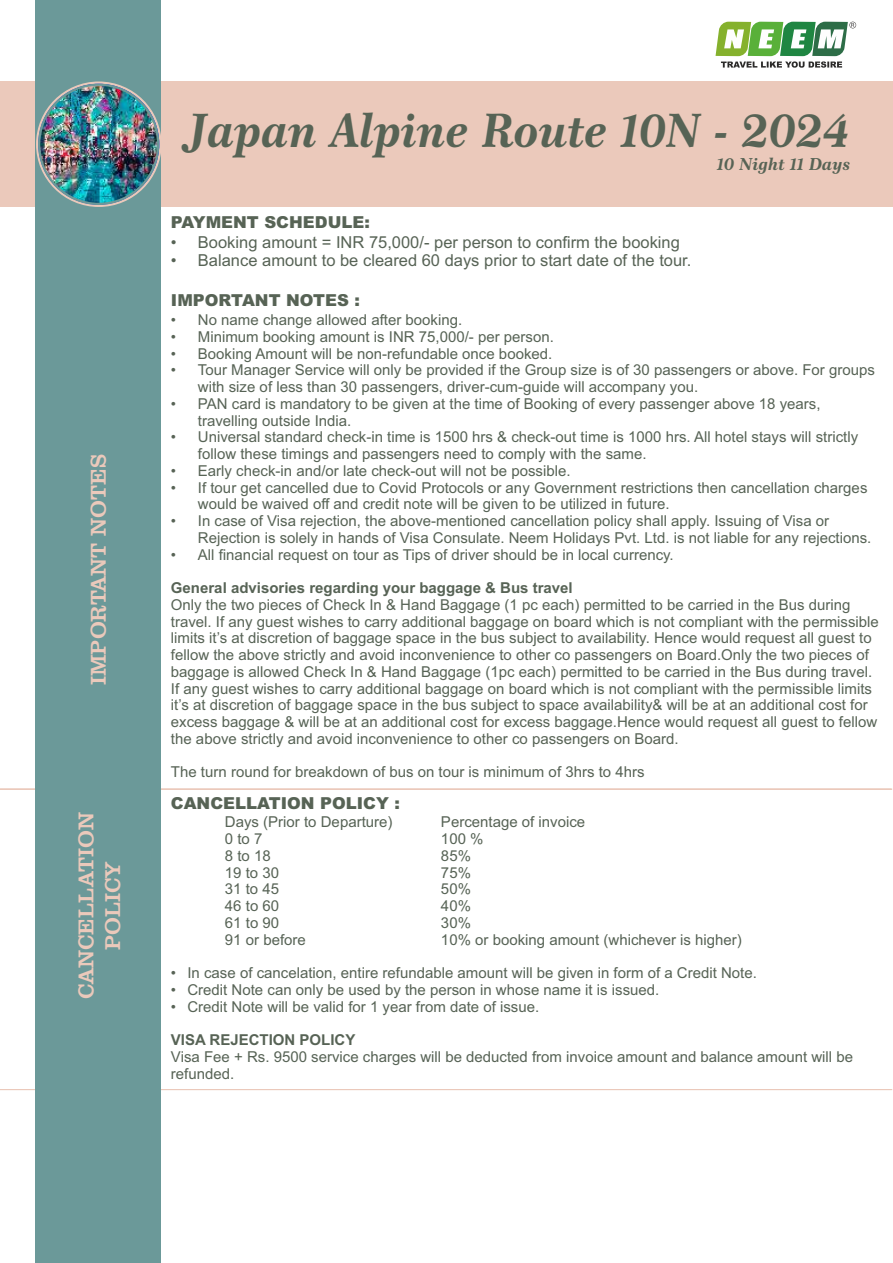
<style>
.page{position:relative;width:893px;height:1263px;background:#fff}
.page>*{position:absolute;margin:0;border:0;box-sizing:border-box;transform-origin:0 0}
.t1{font:46.5px "Century 751 BT Bold Italic B";color:#576355;scale:.95 1}
.t2{font:22.05px/26.4px "Clarendon BT";color:#ebc9bb;text-align:center}
.t3{font:16.65px "Century 751 BT Bold Italic B";color:#576355}
.t4{font:16.5px "Arial";color:#576355}
.t5{font:900 16.5px "Arial";color:#576355}
.t6{font:15px/16.8px "Arial";color:#576355}
.t7{font:700 15px "Arial";color:#576355}
</style>
<div class="page">
<hr style="left:0;top:789px;width:892px;height:1px;background:#ebc9bb">
<hr style="left:0;top:1089px;width:892px;height:1px;background:#ebc9bb">
<div style="left:0;top:81px;width:893px;height:126px;background:#ebc9bb"></div>
<div style="left:35px;top:0;width:126px;height:1263px;background:#6b9999"></div>
<svg style="left:715px;top:22px;width:141px;height:46px"></svg>
<svg style="left:36px;top:81px;width:126px;height:126px"></svg>
<img style="left:39px;top:85px;width:119px;height:119px;border-radius:50%">
<div style="left:38px;top:84px;width:121px;height:121px;border:2px solid #6b9999;border-radius:50%"></div>
<h2 class="t2" style="left:87px;top:685px;width:232px;rotate:-90deg">IMPORTANT NOTES</h2>
<h2 class="t2" style="left:75px;top:999px;width:189px;rotate:-90deg">CANCELLATION<br>POLICY</h2>
<h1 class="t1" style="left:186px;top:112px;width:701px">Japan Alpine Route 10N - 2024</h1>
<p class="t3" style="left:717px;top:157px;width:135px">10 Night 11 Days</p>
<p class="t5" style="left:171px;top:216px;width:200px">PAYMENT SCHEDULE:</p>
<p class="t4" style="left:171px;top:236px;width:510px">• Booking amount = INR 75,000/- per person to confirm the booking</p>
<p class="t4" style="left:171px;top:254px;width:522px">• Balance amount to be cleared 60 days prior to start date of the tour.</p>
<p class="t5" style="left:171px;top:294px;width:190px">IMPORTANT NOTES :</p>
<p class="t6" style="left:171px;top:313px;width:293px">• No name change allowed after booking.</p>
<p class="t6" style="left:171px;top:329px;width:384px">• Minimum booking amount is INR 75,000/- per person.</p>
<p class="t6" style="left:171px;top:346px;width:383px">• Booking Amount will be non-refundable once booked.</p>
<p class="t6" style="left:198px;top:363px;width:678px;text-indent:-27px">• Tour Manager Service will only be provided if the Group size is of 30 passengers or above. For groups with size of less than 30 passengers, driver-cum-guide will accompany you.</p>
<p class="t6" style="left:198px;top:396px;width:624px;text-indent:-27px">• PAN card is mandatory to be given at the time of Booking of every passenger above 18 years, travelling outside India.</p>
<p class="t6" style="left:198px;top:430px;width:662px;text-indent:-27px">• Universal standard check-in time is 1500 hrs &amp; check-out time is 1000 hrs. All hotel stays will strictly follow these timings and passengers need to comply with the same.</p>
<p class="t6" style="left:171px;top:463px;width:401px">• Early check-in and/or late check-out will not be possible.</p>
<p class="t6" style="left:198px;top:480px;width:671px;text-indent:-27px">• If tour get cancelled due to Covid Protocols or any Government restrictions then cancellation charges would be waived off and credit note will be given to be utilized in future.</p>
<p class="t6" style="left:198px;top:514px;width:675px;text-indent:-27px">• In case of Visa rejection, the above-mentioned cancellation policy shall apply. Issuing of Visa or<br>Rejection is solely in hands of Visa Consulate. Neem Holidays Pvt. Ltd. is not liable for any rejections.</p>
<p class="t6" style="left:171px;top:547px;width:504px">• All financial request on tour as Tips of driver should be in local currency.</p>
<p class="t7" style="left:171px;top:582px;width:403px">General advisories regarding your baggage &amp; Bus travel</p>
<p class="t6" style="left:171px;top:598px;width:709px">Only the two pieces of Check In &amp; Hand Baggage (1 pc each) permitted to be carried in the Bus during travel. If any guest wishes to carry additional baggage on board which is not compliant with the permissible limits it’s at discretion of baggage space in the bus subject to availability. Hence would request all guest to fellow the above strictly and avoid inconvenience to other co passengers on Board.Only the two pieces of baggage is allowed Check In &amp; Hand Baggage (1pc each) permitted to be carried in the Bus during travel.<br>If any guest wishes to carry additional baggage on board which is not compliant with the permissible limits it’s at discretion of baggage space in the bus subject to space availability&amp; will be at an additional cost for excess baggage &amp; will be at an additional cost for excess baggage.Hence would request all guest to fellow the above strictly and avoid inconvenience to other co passengers on Board.</p>
<p class="t6" style="left:171px;top:765px;width:475px">The turn round for breakdown of bus on tour is minimum of 3hrs to 4hrs</p>
<p class="t5" style="left:171px;top:797px;width:230px">CANCELLATION POLICY :</p>
<p class="t6" style="left:225px;top:815px;width:169px">Days (Prior to Departure)</p>
<p class="t6" style="left:441px;top:815px;width:146px">Percentage of invoice</p>
<p class="t6" style="left:225px;top:832px;width:39px">0 to 7</p>
<p class="t6" style="left:441px;top:832px;width:44px">100 %</p>
<p class="t6" style="left:225px;top:848px;width:47px">8 to 18</p>
<p class="t6" style="left:441px;top:848px;width:32px">85%</p>
<p class="t6" style="left:225px;top:865px;width:56px">19 to 30</p>
<p class="t6" style="left:441px;top:865px;width:32px">75%</p>
<p class="t6" style="left:225px;top:882px;width:56px">31 to 45</p>
<p class="t6" style="left:441px;top:882px;width:32px">50%</p>
<p class="t6" style="left:225px;top:899px;width:56px">46 to 60</p>
<p class="t6" style="left:441px;top:899px;width:32px">40%</p>
<p class="t6" style="left:225px;top:915px;width:56px">61 to 90</p>
<p class="t6" style="left:441px;top:915px;width:32px">30%</p>
<p class="t6" style="left:225px;top:932px;width:82px">91 or before</p>
<p class="t6" style="left:441px;top:932px;width:302px">10% or booking amount (whichever is higher)</p>
<p class="t6" style="left:171px;top:966px;width:587px">• In case of cancelation, entire refundable amount will be given in form of a Credit Note.</p>
<p class="t6" style="left:171px;top:982px;width:490px">• Credit Note can only be used by the person in whose name it is issued.</p>
<p class="t6" style="left:171px;top:999px;width:370px">• Credit Note will be valid for 1 year from date of issue.</p>
<p class="t7" style="left:171px;top:1034px;width:186px">VISA REJECTION POLICY</p>
<p class="t6" style="left:171px;top:1050px;width:684px">Visa Fee + Rs. 9500 service charges will be deducted from invoice amount and balance amount will be refunded.</p>
</div>
